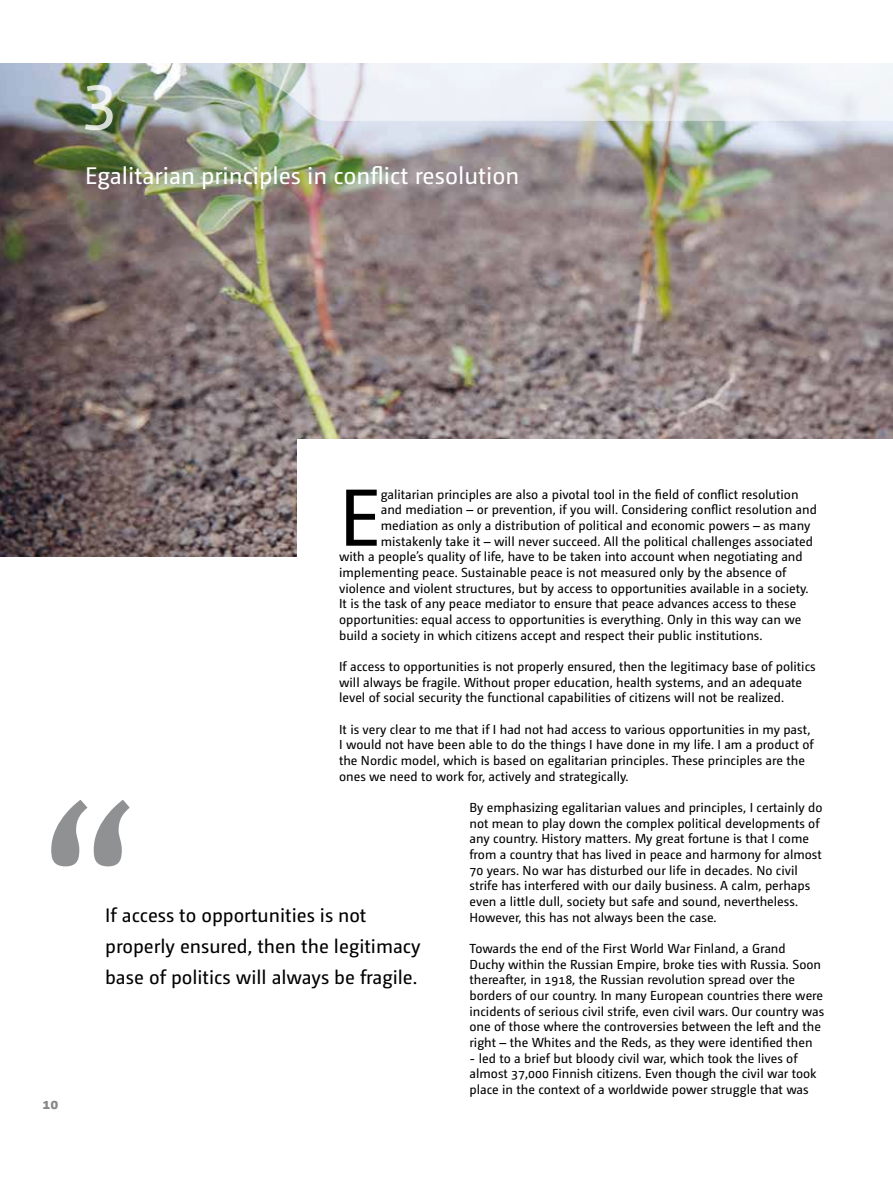
<style>
.page{position:relative;width:893px;height:1191px;background:#fff}
.page>*{position:absolute;margin:0;border:0;box-sizing:border-box;transform-origin:0 0}
.t1{font:80.7px "Camingo Dos";color:#000}
.t2{font:24px "Camingo Dos";color:#fff}
.t3{font:19.5px/31.3px "Camingo Dos";color:#000}
.t4{font:800 15px "Camingo Dos";color:#878787}
.t5{font:13.05px/15.6px "Camingo Dos";color:#000}
</style>
<div class="page">
<img style="left:0;top:64px;width:893px;height:493px">
<svg style="left:85px;top:85px;width:28px;height:45px"></svg>
<svg style="left:51px;top:800px;width:79px;height:66px"></svg>
<div style="left:298px;top:440px;width:595px;height:225px;background:#fff"></div>
<svg style="left:215px;top:63px;width:678px;height:58px;fill:#edf1f7"></svg>
<h2 class="t2" style="left:85px;top:161px;width:436px">Egalitarian principles in conflict resolution</h2>
<p class="t4" style="left:43px;top:1094px;width:17px">10</p>
<h1 class="t1" style="left:339px;top:470px;width:43px">E</h1>
<p class="t5" style="left:381px;top:486px;width:419px">galitarian principles are also a pivotal tool in the field of conflict resolution</p>
<p class="t5" style="left:381px;top:502px;width:438px">and mediation – or prevention, if you will. Considering conflict resolution and</p>
<p class="t5" style="left:381px;top:517px;width:431px">mediation as only a distribution of political and economic powers – as many</p>
<p class="t5" style="left:381px;top:533px;width:434px">mistakenly take it – will never succeed. All the political challenges associated</p>
<p class="t5" style="left:339px;top:549px;width:465px">with a people’s quality of life, have to be taken into account when negotiating and</p>
<p class="t5" style="left:339px;top:564px;width:449px">implementing peace. Sustainable peace is not measured only by the absence of</p>
<p class="t5" style="left:339px;top:580px;width:471px">violence and violent structures, but by access to opportunities available in a society.</p>
<p class="t5" style="left:339px;top:596px;width:459px">It is the task of any peace mediator to ensure that peace advances access to these</p>
<p class="t5" style="left:339px;top:611px;width:464px">opportunities: equal access to opportunities is everything. Only in this way can we</p>
<p class="t5" style="left:339px;top:627px;width:425px">build a society in which citizens accept and respect their public institutions.</p>
<p class="t5" style="left:339px;top:658px;width:478px">If access to opportunities is not properly ensured, then the legitimacy base of politics will always be fragile. Without proper education, health systems, and an adequate level of social security the functional capabilities of citizens will not be realized.</p>
<p class="t5" style="left:339px;top:721px;width:476px">It is very clear to me that if I had not had access to various opportunities in my past, I would not have been able to do the things I have done in my life. I am a product of the Nordic model, which is based on egalitarian principles. These principles are the ones we need to work for, actively and strategically.</p>
<p class="t5" style="left:469px;top:799px;width:355px">By emphasizing egalitarian values and principles, I certainly do not mean to play down the complex political developments of any country. History matters. My great fortune is that I come from a country that has lived in peace and harmony for almost 70 years. No war has disturbed our life in decades. No civil strife has interfered with our daily business. A calm, perhaps even a little dull, society but safe and sound, nevertheless.<br>However, this has not always been the case.</p>
<p class="t5" style="left:469px;top:940px;width:356px">Towards the end of the First World War Finland, a Grand Duchy within the Russian Empire, broke ties with Russia. Soon thereafter, in 1918, the Russian revolution spread over the borders of our country. In many European countries there were incidents of serious civil strife, even civil wars. Our country was one of those where the controversies between the left and the right – the Whites and the Reds, as they were identified then</p>
<p class="t5" style="left:469px;top:1050px;width:349px">- led to a brief but bloody civil war, which took the lives of almost 37,000 Finnish citizens. Even though the civil war took place in the context of a worldwide power struggle that was</p>
<h3 class="t3" style="left:105px;top:899px;width:317px">If access to opportunities is not properly ensured, then the legitimacy base of politics will always be fragile.</h3>
</div>
